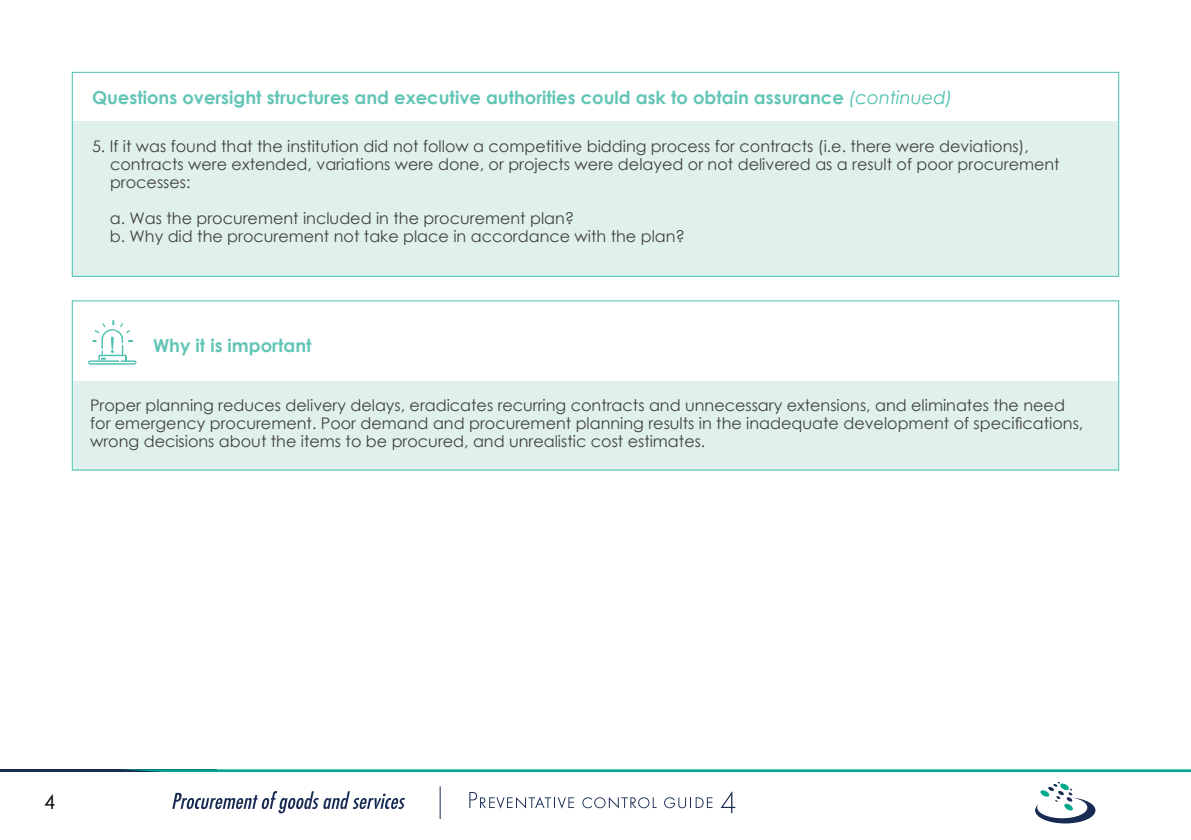
<style>
.page{position:relative;width:1191px;height:840px;background:#fff}
.page>*{position:absolute;margin:0;border:0;box-sizing:border-box;transform-origin:0 0}
.t1{font:20px "Century Gothic";color:#000}
.t2{font:700 18px "Century Gothic";color:#63c5b6}
.t3{font:16px/18px "Century Gothic";color:#414042}
.s1{font-weight:400;font-style:italic;color:#4bc0af}
</style>
<div class="page">
<hr style="left:0;top:769px;width:216px;height:2px;background:#172b53">
<svg style="left:1035px;top:781px;width:60px;height:42px"></svg>
<svg style="left:469px;top:792px;width:105px;height:16px"></svg>
<svg style="left:582px;top:797px;width:74px;height:11px"></svg>
<svg style="left:664px;top:797px;width:48px;height:10px"></svg>
<svg style="left:720px;top:791px;width:15px;height:21px"></svg>
<svg style="left:172px;top:791px;width:233px;height:22px"></svg>
<hr style="left:439px;top:785px;width:1px;height:33px;background:#172b53">
<svg style="left:122px;top:769px;width:1069px;height:2px;background:#2ab29f"></svg>
<div style="left:73px;top:381px;width:1046px;height:89px;background:#e0f1ed"></div>
<svg style="left:88px;top:320px;width:48px;height:44px"></svg>
<div style="left:72px;top:121px;width:1047px;height:155px;background:#e0f1ed"></div>
<div style="left:72px;top:72px;width:1047px;height:204px;border:1px solid #4bc0af"></div>
<p class="t2" style="left:92px;top:86px;width:862px">Questions oversight structures and executive authorities could ask to obtain assurance <span class="s1">(continued)</span></p>
<p class="t3" style="left:110px;top:137px;width:951px;text-indent:-18px">5. If it was found that the institution did not follow a competitive bidding process for contracts (i.e. there were deviations), contracts were extended, variations were done, or projects were delayed or not delivered as a result of poor procurement processes:</p>
<p class="t3" style="left:110px;top:209px;width:577px">a. Was the procurement included in the procurement plan?<br>b. Why did the procurement not take place in accordance with the plan?</p>
<p class="t2" style="left:153px;top:333px;width:160px">Why it is important</p>
<p class="t3" style="left:90px;top:396px;width:994px">Proper planning reduces delivery delays, eradicates recurring contracts and unnecessary extensions, and eliminates the need for emergency procurement. Poor demand and procurement planning results in the inadequate development of specifications, wrong decisions about the items to be procured, and unrealistic cost estimates.</p>
<p class="t1" style="left:44px;top:787px;width:13px">4</p>
</div>
